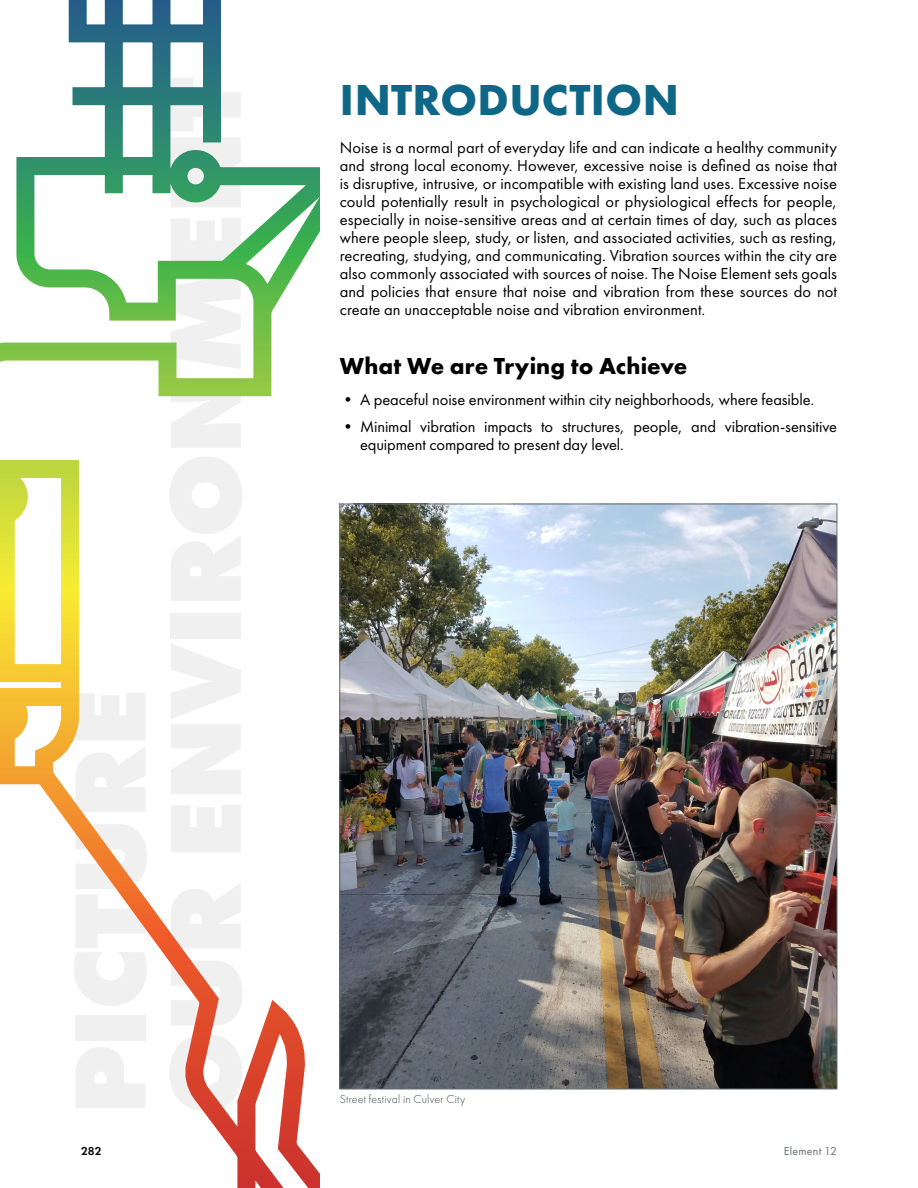
<style>
.page{position:relative;width:918px;height:1188px;background:#fff}
.page>*{position:absolute;margin:0;border:0;box-sizing:border-box;transform-origin:0 0}
.Header_1{font:700 45px "Futura PT";letter-spacing:.01em;color:#0f6787}
.Header_2{font:700 24px "Futura PT";letter-spacing:.005em;color:#000}
.Body_Copy{font:16.5px/18px "Futura PT";letter-spacing:.005em;color:#000;text-align:justify}
.What_Achieve_Text{font:16.5px/18px "Futura PT";letter-spacing:-.005em;color:#000}
.Image_Source{font:300 12px "Futura PT";letter-spacing:.015em;color:#3f474a}
.t1{font:12px "Futura PT";letter-spacing:.015em;color:#696f72}
.t2{font:600 12px "Futura PT";color:#000}
</style>
<div class="page">
<svg style="left:0;top:0;width:320px;height:1188px"></svg>
<img style="left:339px;top:503px;width:499px;height:587px">
<h1 class="Header_1" style="left:340px;top:71px;width:340px">INTRODUCTION</h1>
<p class="Body_Copy" style="left:340px;top:138px;width:499px">Noise is a normal part of everyday life and can indicate a healthy community and strong local economy. However, excessive noise is defined as noise that is disruptive, intrusive, or incompatible with existing land uses. Excessive noise could potentially result in psychological or physiological effects for people, especially in noise-sensitive areas and at certain times of day, such as places where people sleep, study, or listen, and associated activities, such as resting, recreating, studying, and communicating. Vibration sources within the city are also commonly associated with sources of noise. The Noise Element sets goals and policies that ensure that noise and vibration from these sources do not create an unacceptable noise and vibration environment.</p>
<h2 class="Header_2" style="left:340px;top:351px;width:349px">What We are Trying to Achieve</h2>
<p class="What_Achieve_Text" style="left:340px;top:390px;width:476px">• A peaceful noise environment within city neighborhoods, where feasible.</p>
<p class="What_Achieve_Text" style="left:360px;top:417px;width:479px;text-indent:-20px">• Minimal vibration impacts to structures, people, and vibration-sensitive equipment compared to present day level.</p>
<p class="Image_Source" style="left:340px;top:1092px;width:127px">Street festival in Culver City</p>
<p class="t2" style="left:81px;top:1143px;width:22px">282</p>
<p class="t1" style="left:784px;top:1143px;width:55px">Element 12</p>
</div>
